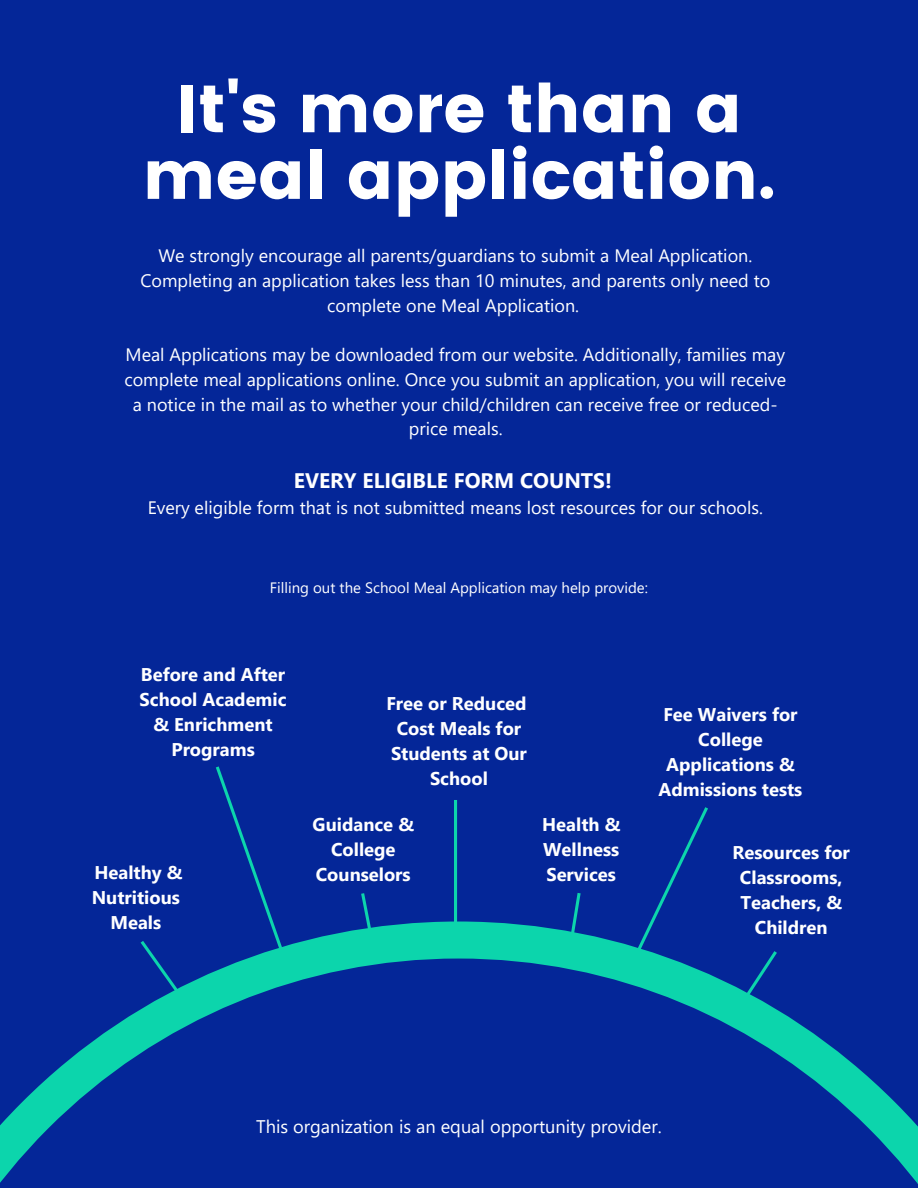
<style>
.page{position:relative;width:918px;height:1188px;background:#042698}
.page>*{position:absolute;margin:0;border:0;box-sizing:border-box;transform-origin:0 0}
.t1{font:67.2px/66.6px "Poppins";color:#fff;text-align:center}
.t2{font:700 21px "Segoe UI";color:#fff}
.t3{font:700 18.45px/25px "Segoe UI";color:#fff}
.t4{font:18.3px "Segoe UI";color:#fff}
.t5{font:18px/24.8px "Segoe UI";color:#fff;text-align:center}
.t6{font:15px "Segoe UI";color:#fff}
</style>
<div class="page">
<svg style="left:0;top:922px;width:918px;height:262px"></svg>
<svg style="left:141px;top:941px;width:54px;height:75px"></svg>
<svg style="left:626px;top:807px;width:82px;height:166px"></svg>
<svg style="left:740px;top:951px;width:37px;height:55px"></svg>
<svg style="left:454px;top:800px;width:3px;height:143px"></svg>
<svg style="left:568px;top:893px;width:13px;height:57px"></svg>
<svg style="left:361px;top:893px;width:13px;height:50px"></svg>
<svg style="left:216px;top:766px;width:74px;height:204px"></svg>
<h1 class="t1" style="left:143px;top:76px;width:634px">It's more than a meal application.</h1>
<p class="t5" style="left:140px;top:242px;width:631px">We strongly encourage all parents/guardians to submit a Meal Application.<br>Completing an application takes less than 10 minutes, and parents only need to complete one Meal Application.</p>
<p class="t5" style="left:124px;top:341px;width:663px">Meal Applications may be downloaded from our website. Additionally, families may complete meal applications online. Once you submit an application, you will receive a notice in the mail as to whether your child/children can receive free or reduced&shy;price meals.</p>
<p class="t2" style="left:294px;top:466px;width:319px">EVERY ELIGIBLE FORM COUNTS!</p>
<p class="t5" style="left:148px;top:494px;width:617px">Every eligible form that is not submitted means lost resources for our schools.</p>
<p class="t6" style="left:270px;top:577px;width:380px">Filling out the School Meal Application may help provide:</p>
<p class="t3" style="left:140px;top:661px;width:148px">Before and After<br>School Academic</p>
<p class="t3" style="left:386px;top:690px;width:142px">Free or Reduced</p>
<p class="t3" style="left:153px;top:711px;width:121px">&amp; Enrichment</p>
<p class="t3" style="left:397px;top:715px;width:126px">Cost Meals for</p>
<p class="t3" style="left:171px;top:736px;width:85px">Programs</p>
<p class="t3" style="left:391px;top:740px;width:137px">Students at Our</p>
<p class="t3" style="left:430px;top:765px;width:59px">School</p>
<p class="t3" style="left:663px;top:701px;width:136px">Fee Waivers for</p>
<p class="t3" style="left:698px;top:726px;width:66px">College</p>
<p class="t3" style="left:666px;top:751px;width:130px">Applications &amp;</p>
<p class="t3" style="left:659px;top:776px;width:145px">Admissions tests</p>
<p class="t3" style="left:313px;top:811px;width:103px">Guidance &amp;</p>
<p class="t3" style="left:542px;top:811px;width:80px">Health &amp;</p>
<p class="t3" style="left:331px;top:836px;width:66px">College</p>
<p class="t3" style="left:543px;top:836px;width:78px">Wellness</p>
<p class="t3" style="left:733px;top:838px;width:119px">Resources for</p>
<p class="t3" style="left:94px;top:859px;width:90px">Healthy &amp;</p>
<p class="t3" style="left:316px;top:861px;width:96px">Counselors</p>
<p class="t3" style="left:546px;top:861px;width:71px">Services</p>
<p class="t3" style="left:740px;top:864px;width:104px">Classrooms,</p>
<p class="t3" style="left:92px;top:884px;width:90px">Nutritious</p>
<p class="t3" style="left:740px;top:889px;width:103px">Teachers, &amp;</p>
<p class="t3" style="left:111px;top:909px;width:52px">Meals</p>
<p class="t3" style="left:755px;top:914px;width:74px">Children</p>
<p class="t4" style="left:256px;top:1114px;width:407px">This organization is an equal opportunity provider.</p>
</div>
